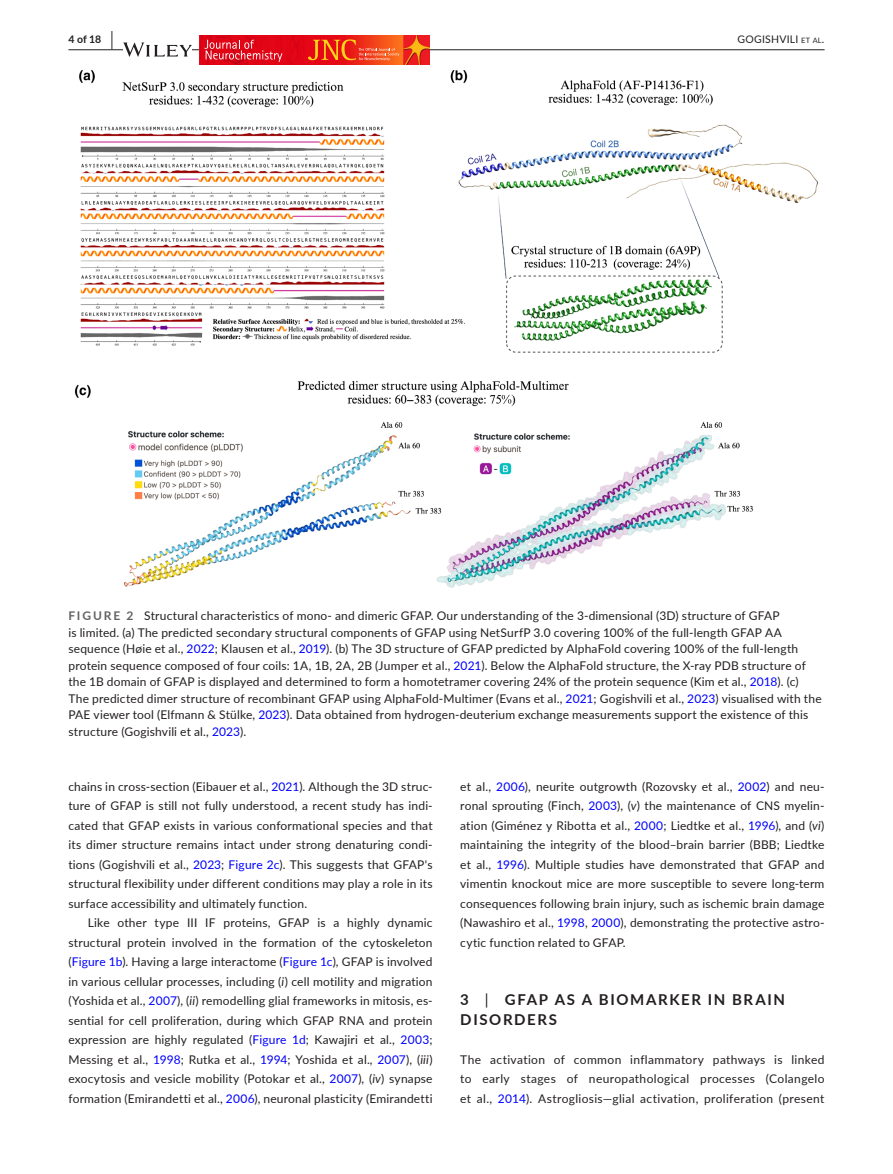
<style>
.page{position:relative;width:893px;height:1174px;background:#fff}
.page>*{position:absolute;margin:0;border:0;box-sizing:border-box;transform-origin:0 0}
.t1{font:700 15px/19.5px "Lato";letter-spacing:.11em;color:#231f20}
.t2{font:12px/19.5px "Lato";letter-spacing:.015em;color:#231f20;text-align:justify}
.t3{font:10.5px "Lato";letter-spacing:.025em;color:#231f20}
.t4{font:700 10.5px "Lato";color:#231f20}
.s1{font-size:19.5px}
.s2{font-size:7.35px}
.s3{font-weight:700;color:#636366}
.s4{color:#00f}
.s5{font-style:italic}
.s6{font-weight:400}
</style>
<div class="page">
<hr style="left:68px;top:49px;width:756px;height:1px;background:#231f20">
<svg style="left:123px;top:42px;width:69px;height:15px"></svg>
<img style="left:200px;top:35px;width:230px;height:29px">
<svg style="left:205px;top:40px;width:77px;height:22px;background:#e32e3c"></svg>
<svg style="left:308px;top:39px;width:91px;height:22px;background:#f04d22"></svg>
<img style="left:74px;top:70px;width:744px;height:518px">
<p class="t4" style="left:68px;top:31px;width:46px">4 of 18 <span class="s1">|</span></p>
<p class="t3" style="left:738px;top:31px;width:88px">GOGISHVILI <span class="s2">et al</span>.</p>
<p class="t2" style="left:68px;top:607px;width:755px;line-height:16.5px;text-align:left"><span class="s3">FIGURE 2</span> Structural characteristics of mono- and dimeric GFAP. Our understanding of the 3-dimensional (3D) structure of GFAP<br>is limited. (a) The predicted secondary structural components of GFAP using NetSurfP 3.0 covering 100% of the full-length GFAP AA sequence (Høie et al., <span class="s4">2022</span>; Klausen et al., <span class="s4">2019</span>). (b) The 3D structure of GFAP predicted by AlphaFold covering 100% of the full-length protein sequence composed of four coils: 1A, 1B, 2A, 2B (Jumper et al., <span class="s4">2021</span>). Below the AlphaFold structure, the X-ray PDB structure of the 1B domain of GFAP is displayed and determined to form a homotetramer covering 24% of the protein sequence (Kim et al., <span class="s4">2018</span>). (c)<br>The predicted dimer structure of recombinant GFAP using AlphaFold-Multimer (Evans et al., <span class="s4">2021</span>; Gogishvili et al., <span class="s4">2023</span>) visualised with the PAE viewer tool (Elfmann &amp; Stülke, <span class="s4">2023</span>). Data obtained from hydrogen-deuterium exchange measurements support the existence of this structure (Gogishvili et al., <span class="s4">2023</span>).</p>
<p class="t2" style="left:68px;top:776px;width:366px">chains in cross-section (Eibauer et al., <span class="s4">2021</span>). Although the 3D struc&shy;ture of GFAP is still not fully understood, a recent study has indi&shy;cated that GFAP exists in various conformational species and that its dimer structure remains intact under strong denaturing condi&shy;tions (Gogishvili et al., <span class="s4">2023</span>; <span class="s4">Figure 2c</span>). This suggests that GFAP's structural flexibility under different conditions may play a role in its surface accessibility and ultimately function.</p>
<p class="t2" style="left:68px;top:912px;width:366px;text-indent:20px">Like other type III IF proteins, GFAP is a highly dynamic structural protein involved in the formation of the cytoskeleton (<span class="s4">Figure 1b</span>). Having a large interactome (<span class="s4">Figure 1c</span>), GFAP is involved in various cellular processes, including (<span class="s5">i</span>) cell motility and migration (Yoshida et al., <span class="s4">2007</span>), (<span class="s5">ii</span>) remodelling glial frameworks in mitosis, es&shy;sential for cell proliferation, during which GFAP RNA and protein expression are highly regulated (<span class="s4">Figure 1d</span>; Kawajiri et al., <span class="s4">2003</span>; Messing et al., <span class="s4">1998</span>; Rutka et al., <span class="s4">1994</span>; Yoshida et al., <span class="s4">2007</span>), (<span class="s5">iii</span>) exocytosis and vesicle mobility (Potokar et al., <span class="s4">2007</span>), (<span class="s5">iv</span>) synapse formation (Emirandetti et al., <span class="s4">2006</span>), neuronal plasticity (Emirandetti</p>
<p class="t2" style="left:460px;top:776px;width:366px">et al., <span class="s4">2006</span>), neurite outgrowth (Rozovsky et al., <span class="s4">2002</span>) and neu&shy;ronal sprouting (Finch, <span class="s4">2003</span>), (<span class="s5">v</span>) the maintenance of CNS myelin&shy;ation (Giménez y Ribotta et al., <span class="s4">2000</span>; Liedtke et al., <span class="s4">1996</span>), and (<span class="s5">vi</span>) maintaining the integrity of the blood–brain barrier (BBB; Liedtke et al., <span class="s4">1996</span>). Multiple studies have demonstrated that GFAP and vimentin knockout mice are more susceptible to severe long-term consequences following brain injury, such as ischemic brain damage (Nawashiro et al., <span class="s4">1998</span>, <span class="s4">2000</span>), demonstrating the protective astro&shy;cytic function related to GFAP.</p>
<p class="t1" style="left:460px;top:989px;width:326px">3 <span class="s6">|</span> GFAP AS A BIOMARKER IN BRAIN<br>DISORDERS</p>
<p class="t2" style="left:460px;top:1049px;width:366px">The activation of common inflammatory pathways is linked to early stages of neuropathological processes (Colangelo et al., <span class="s4">2014</span>). Astrogliosis—glial activation, proliferation (present</p>
</div>
